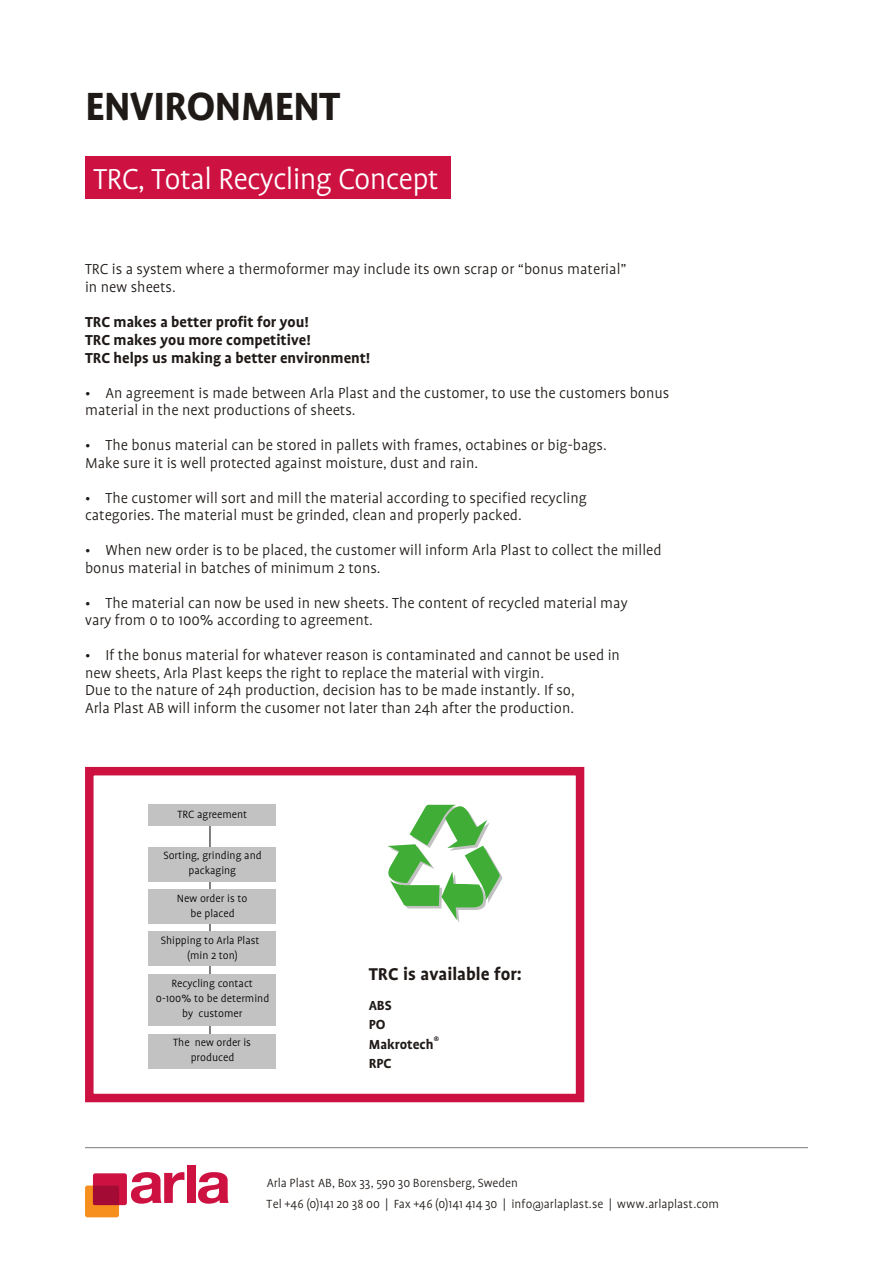
<style>
.page{position:relative;width:893px;height:1263px;background:#fff}
.page>*{position:absolute;margin:0;border:0;box-sizing:border-box;transform-origin:0 0}
.t1{font:45px "Profile Bold CE";letter-spacing:-.025em;color:#1f1a17}
.t2{font:33px "Profile Light CE";letter-spacing:-.025em;color:#fff}
.t3{font:19.5px "Profile Bold CE";color:#1f1a17}
.t4{font:16.5px/17.5px "Profile Light CE";color:#1f1a17}
.t5{font:16.5px/17.7px "Profile Bold CE";color:#1f1a17}
.t6{font:15px/19.5px "Profile Bold CE";color:#1f1a17}
.t7{font:13.5px/20.7px "Profile Light CE";color:#1f1a17}
.t8{font:12px/15px "Profile Light CE";color:#000;text-align:center}
.t9{font:7.5px "Profile Bold CE";color:#1f1a17}
</style>
<div class="page">
<div style="left:85px;top:767px;width:499px;height:335px;border:9px solid #cd1141"></div>
<div style="left:85px;top:156px;width:365px;height:43px;background:#cd1141"></div>
<hr style="left:85px;top:1147px;width:723px;height:1px;background:#828282">
<div style="left:187px;top:1165px;width:8px;height:38px;background:#cd1141"></div>
<svg style="left:198px;top:1172px;width:31px;height:32px"></svg>
<svg style="left:85px;top:1172px;width:99px;height:45px"></svg>
<hr style="left:210px;top:819px;width:1px;height:241px;background:#000">
<div style="left:148px;top:805px;width:128px;height:21px;background:#c2c2c2"></div>
<div style="left:148px;top:847px;width:128px;height:34px;background:#c2c2c2"></div>
<div style="left:148px;top:890px;width:128px;height:34px;background:#c2c2c2"></div>
<div style="left:148px;top:932px;width:128px;height:34px;background:#c2c2c2"></div>
<div style="left:148px;top:1034px;width:128px;height:34px;background:#c2c2c2"></div>
<div style="left:148px;top:974px;width:128px;height:51px;background:#c2c2c2"></div>
<svg style="left:388px;top:805px;width:114px;height:117px"></svg>
<h1 class="t1" style="left:85px;top:85px;width:257px">ENVIRONMENT</h1>
<h2 class="t2" style="left:94px;top:163px;width:347px">TRC, Total Recycling Concept</h2>
<p class="t4" style="left:85px;top:261px;width:543px">TRC is a system where a thermoformer may include its own scrap or “bonus material” in new sheets.</p>
<p class="t5" style="left:85px;top:314px;width:287px">TRC makes a better profit for you!<br>TRC makes you more competitive!<br>TRC helps us making a better environment!</p>
<p class="t4" style="left:85px;top:384px;width:586px;text-indent:20px">An agreement is made between Arla Plast and the customer, to use the customers bonus material in the next productions of sheets.</p>
<p class="t4" style="left:85px;top:437px;width:523px;text-indent:20px">The bonus material can be stored in pallets with frames, octabines or big-bags.<br>Make sure it is well protected against moisture, dust and rain.</p>
<p class="t4" style="left:85px;top:489px;width:503px;text-indent:20px">The customer will sort and mill the material according to specified recycling categories. The material must be grinded, clean and properly packed.</p>
<p class="t4" style="left:85px;top:542px;width:578px;text-indent:20px">When new order is to be placed, the customer will inform Arla Plast to collect the milled bonus material in batches of minimum 2 tons.</p>
<p class="t4" style="left:85px;top:594px;width:544px;text-indent:20px">The material can now be used in new sheets. The content of recycled material may vary from 0 to 100% according to agreement.</p>
<p class="t4" style="left:85px;top:647px;width:536px;text-indent:20px">If the bonus material for whatever reason is contaminated and cannot be used in new sheets, Arla Plast keeps the right to replace the material with virgin.<br>Due to the nature of 24h production, decision has to be made instantly. If so,<br>Arla Plast AB will inform the cusomer not later than 24h after the production.</p>
<p class="t8" style="left:177px;top:807px;width:71px">TRC agreement</p>
<p class="t8" style="left:163px;top:849px;width:100px">Sorting, grinding and packaging</p>
<p class="t8" style="left:177px;top:891px;width:72px">New order is to be placed</p>
<p class="t8" style="left:161px;top:933px;width:100px">Shipping to Arla Plast (min 2 ton)</p>
<p class="t8" style="left:156px;top:977px;width:115px">Recycling contact<br>0-100% to be determind by customer</p>
<p class="t8" style="left:173px;top:1035px;width:79px">The new order is produced</p>
<p class="t3" style="left:369px;top:965px;width:155px">TRC is available for:</p>
<p class="t6" style="left:369px;top:995px;width:24px">ABS<br>PO</p>
<p class="t9" style="left:434px;top:1035px;width:7px">®</p>
<p class="t6" style="left:369px;top:1034px;width:67px">Makrotech<br>RPC</p>
<p class="t7" style="left:266px;top:1173px;width:454px">Arla Plast AB, Box 33, 590 30 Borensberg, Sweden<br>Tel +46 (0)141 20 38 00 | Fax +46 (0)141 414 30 | info@arlaplast.se | www.arlaplast.com</p>
</div>
